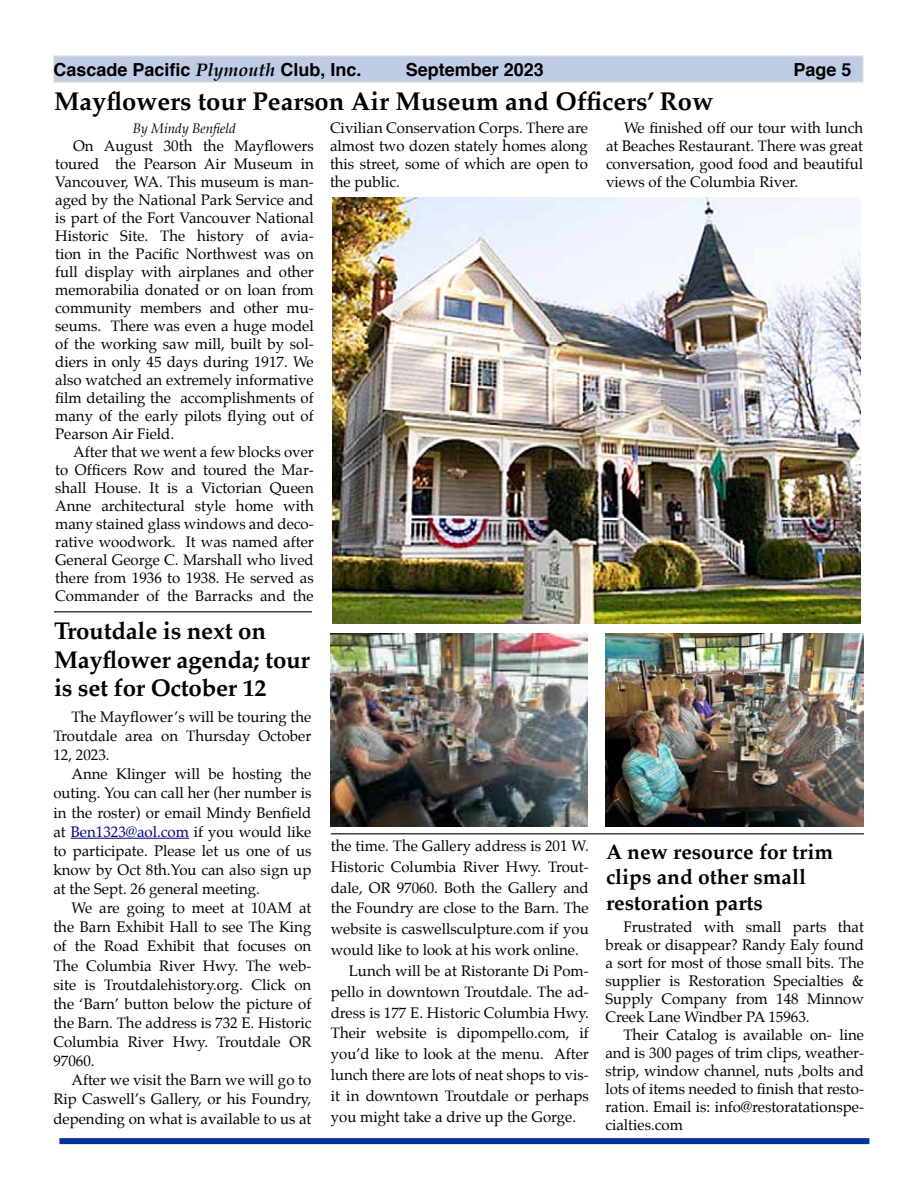
<style>
.page{position:relative;width:918px;height:1188px;background:#fff}
.page>*{position:absolute;margin:0;border:0;box-sizing:border-box;transform-origin:0 0}
.t1{font:700 25.5px "Palatino";color:#000}
.t2{font:700 24px/28.8px "Palatino";letter-spacing:-.01em;color:#000}
.t3{font:700 21px/25.2px "Palatino";color:#000}
.t4{font:700 18px "Helvetica";color:#000}
.t5{font:15px/18px "Palatino";color:#000;text-align:justify}
.t6{font:italic 13.5px "Palatino";color:#000}
.s1{font-family:"Palatino";font-style:italic}
.s2{color:#000080}
</style>
<div class="page">
<div style="left:53px;top:56px;width:810px;height:27px;background:#bfcce6;border:2px solid #d3d5d6"></div>
<div style="left:59px;top:1138px;width:810px;height:6px;background:#039"></div>
<hr style="left:71px;top:838px;width:118px;height:1px;background:#000080">
<img style="left:331px;top:633px;width:257px;height:193px">
<img style="left:605px;top:633px;width:258px;height:193px">
<img style="left:332px;top:198px;width:529px;height:426px">
<hr style="left:54px;top:611px;width:258px;height:1px;background:#000">
<hr style="left:331px;top:833px;width:533px;height:1px;background:#000">
<p class="t4" style="left:53px;top:55px;width:310px">Cascade Pacific <span class="s1">Plymouth</span> Club, Inc.</p>
<p class="t4" style="left:406px;top:55px;width:140px">September 2023</p>
<p class="t4" style="left:793px;top:55px;width:60px">Page 5</p>
<h1 class="t1" style="left:54px;top:79px;width:661px">Mayflowers tour Pearson Air Museum and Officers’ Row</h1>
<p class="t5" style="left:330px;top:119px;width:260px">Civilian Conservation Corps. There are almost two dozen stately homes along this street, some of which are open to the public.</p>
<p class="t5" style="left:606px;top:119px;width:259px;text-indent:18px">We finished off our tour with lunch at Beaches Restaurant. There was great conversation, good food and beautiful views of the Columbia River.</p>
<p class="t6" style="left:133px;top:118px;width:105px">By Mindy Benfield</p>
<p class="t5" style="left:55px;top:137px;width:260px;text-indent:18px">On August 30th the Mayflowers toured the Pearson Air Museum in Vancouver, WA. This museum is man&shy;aged by the National Park Service and is part of the Fort Vancouver National Historic Site. The history of avia&shy;tion in the Pacific Northwest was on full display with airplanes and other memorabilia donated or on loan from community members and other mu&shy;seums. There was even a huge model of the working saw mill, built by sol&shy;diers in only 45 days during 1917. We also watched an extremely informative film detailing the accomplishments of many of the early pilots flying out of Pearson Air Field.</p>
<p class="t5" style="left:55px;top:443px;width:260px;text-indent:18px">After that we went a few blocks over to Officers Row and toured the Mar&shy;shall House. It is a Victorian Queen Anne architectural style home with many stained glass windows and deco&shy;rative woodwork. It was named after General George C. Marshall who lived there from 1936 to 1938. He served as Commander of the Barracks and the</p>
<h2 class="t2" style="left:54px;top:616px;width:257px">Troutdale is next on<br>Mayflower agenda; tour is set for October 12</h2>
<p class="t5" style="left:53px;top:707px;width:259px;line-height:19.2px;text-indent:18px">The Mayflower’s will be touring the Troutdale area on Thursday October 12, 2023.</p>
<p class="t5" style="left:53px;top:765px;width:260px;line-height:19.2px;text-indent:18px">Anne Klinger will be hosting the outing. You can call her (her number is in the roster) or email Mindy Benfield at <span class="s2">Ben1323@aol.com</span> if you would like to participate. Please let us one of us know by Oct 8th.You can also sign up at the Sept. 26 general meeting.</p>
<p class="t5" style="left:53px;top:898px;width:260px;line-height:19px;text-indent:18px">We are going to meet at 10AM at the Barn Exhibit Hall to see The King of the Road Exhibit that focuses on The Columbia River Hwy. The web&shy;site is Troutdalehistory.org. Click on the ‘Barn’ button below the picture of the Barn. The address is 732 E. Historic Columbia River Hwy. Troutdale OR 97060.</p>
<p class="t5" style="left:53px;top:1071px;width:260px;line-height:19.2px;text-indent:18px">After we visit the Barn we will go to Rip Caswell’s Gallery, or his Foundry, depending on what is available to us at</p>
<p class="t5" style="left:331px;top:837px;width:260px">the time. The Gallery address is 201 W.</p>
<p class="t5" style="left:331px;top:858px;width:260px">Historic Columbia River Hwy. Trout-</p>
<p class="t5" style="left:331px;top:878px;width:259px">dale, OR 97060. Both the Gallery and</p>
<p class="t5" style="left:331px;top:899px;width:260px">the Foundry are close to the Barn. The</p>
<p class="t5" style="left:331px;top:920px;width:259px">website is caswellsculpture.com if you</p>
<p class="t5" style="left:331px;top:941px;width:250px">would like to look at his work online.</p>
<p class="t5" style="left:349px;top:962px;width:241px">Lunch will be at Ristorante Di Pom-</p>
<p class="t5" style="left:331px;top:983px;width:260px">pello in downtown Troutdale. The ad-</p>
<p class="t5" style="left:331px;top:1003px;width:260px">dress is 177 E. Historic Columbia Hwy.</p>
<p class="t5" style="left:331px;top:1024px;width:260px">Their website is dipompello.com, if</p>
<p class="t5" style="left:331px;top:1045px;width:260px">you’d like to look at the menu. After</p>
<p class="t5" style="left:331px;top:1066px;width:259px">lunch there are lots of neat shops to vis-</p>
<p class="t5" style="left:331px;top:1087px;width:259px">it in downtown Troutdale or perhaps</p>
<p class="t5" style="left:331px;top:1108px;width:247px">you might take a drive up the Gorge.</p>
<h3 class="t3" style="left:606px;top:839px;width:229px">A new resource for trim clips and other small restoration parts</h3>
<p class="t5" style="left:605px;top:917px;width:260px;text-indent:18px">Frustrated with small parts that break or disappear? Randy Ealy found a sort for most of those small bits. The supplier is Restoration Specialties &amp; Supply Company from 148 Minnow Creek Lane Windber PA 15963.</p>
<p class="t5" style="left:605px;top:1025px;width:260px;text-indent:18px">Their Catalog is available on- line and is 300 pages of trim clips, weather&shy;strip, window channel, nuts ,bolts and lots of items needed to finish that resto&shy;ration. Email is: info@restoratationspe&shy;cialties.com</p>
</div>
